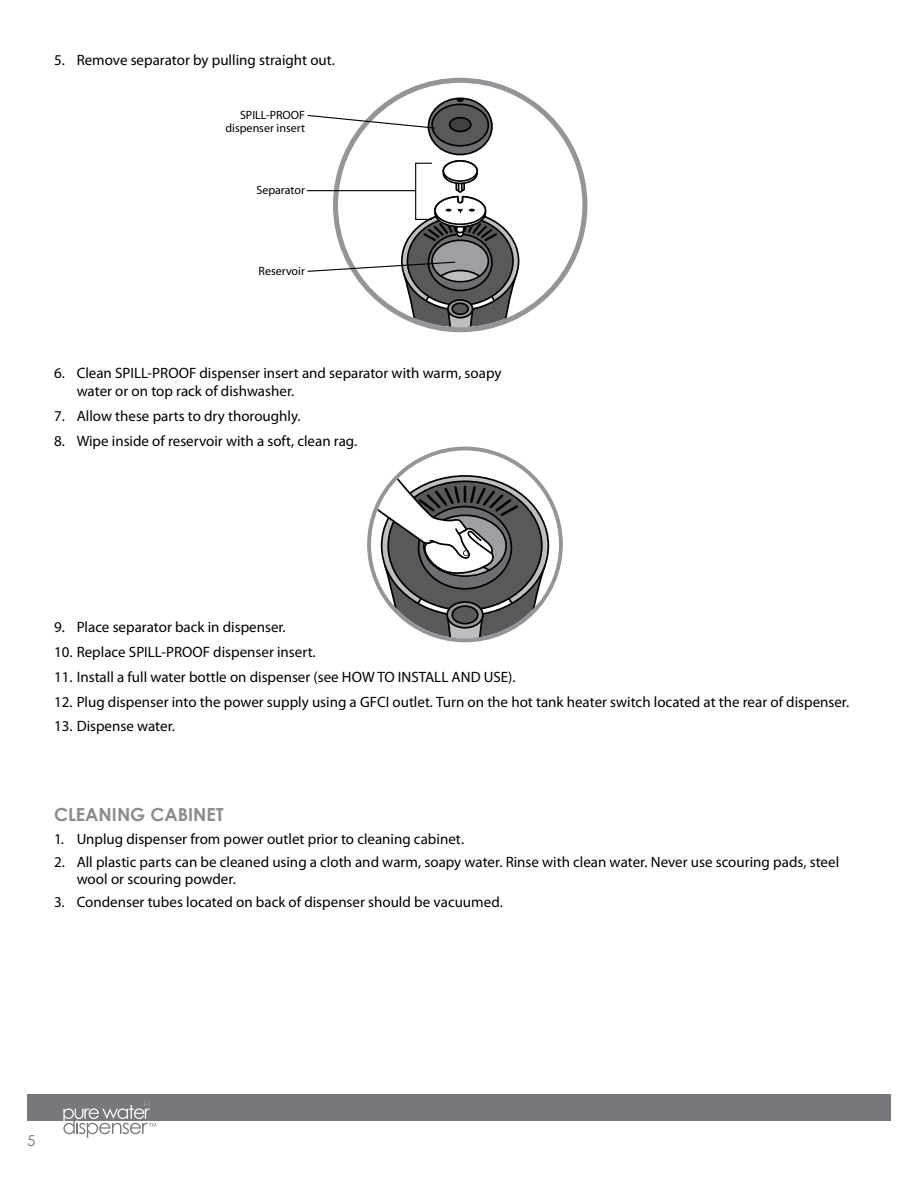
<style>
.page{position:relative;width:918px;height:1188px;background:#fff}
.page>*{position:absolute;margin:0;border:0;box-sizing:border-box;transform-origin:0 0}
.t1{font:700 18px "Century Gothic";color:#8a8c8e}
.t2{font:15px/18px "Myriad Pro";color:#000}
.t3{font:15px "Century Gothic";color:#77787b}
.t4{font:12px/13.5px "Myriad Pro";color:#000;text-align:right}
</style>
<div class="page">
<div style="left:27px;top:1094px;width:864px;height:27px;background:#77787b"></div>
<svg style="left:63px;top:1099px;width:93px;height:39px"></svg>
<svg style="left:428px;top:98px;width:64px;height:57px"></svg>
<div style="left:428px;top:97px;width:65px;height:58px;border:2px solid #000;border-radius:50%"></div>
<div style="left:432px;top:104px;width:56px;height:42px;background:#58595b;border-radius:50%"></div>
<div style="left:431px;top:104px;width:58px;height:43px;border:2px solid #000;border-radius:50%"></div>
<div style="left:450px;top:118px;width:21px;height:13px;background:#414042;border-radius:50%"></div>
<div style="left:449px;top:117px;width:23px;height:15px;border:2px solid #000;border-radius:50%"></div>
<svg style="left:456px;top:99px;width:8px;height:3px"></svg>
<svg style="left:307px;top:114px;width:129px;height:15px"></svg>
<svg style="left:306px;top:159px;width:213px;height:168px"></svg>
<svg style="left:371px;top:450px;width:179px;height:188px"></svg>
<div style="left:367px;top:447px;width:196px;height:195px;border:4px solid #939598;border-radius:50%"></div>
<p class="t2" style="left:54px;top:51px;width:282px">5. Remove separator by pulling straight out.</p>
<p class="t4" style="left:226px;top:108px;width:81px">SPILL-PROOF dispenser insert</p>
<p class="t4" style="left:256px;top:183px;width:50px">Separator</p>
<p class="t4" style="left:259px;top:264px;width:48px">Reservoir</p>
<p class="t2" style="left:77px;top:364px;width:426px;text-indent:-23px">6. Clean SPILL-PROOF dispenser insert and separator with warm, soapy water or on top rack of dishwasher.</p>
<p class="t2" style="left:54px;top:406px;width:248px">7. Allow these parts to dry thoroughly.</p>
<p class="t2" style="left:54px;top:431px;width:305px">8. Wipe inside of reservoir with a soft, clean rag.</p>
<p class="t2" style="left:54px;top:618px;width:233px">9. Place separator back in dispenser.</p>
<p class="t2" style="left:54px;top:643px;width:263px">10. Replace SPILL-PROOF dispenser insert.</p>
<p class="t2" style="left:54px;top:667px;width:463px">11. Install a full water bottle on dispenser (see HOW TO INSTALL AND USE).</p>
<p class="t2" style="left:54px;top:692px;width:797px">12. Plug dispenser into the power supply using a GFCI outlet. Turn on the hot tank heater switch located at the rear of dispenser.</p>
<p class="t2" style="left:54px;top:717px;width:122px">13. Dispense water.</p>
<p class="t1" style="left:54px;top:803px;width:171px">CLEANING CABINET</p>
<p class="t2" style="left:54px;top:830px;width:412px">1. Unplug dispenser from power outlet prior to cleaning cabinet.</p>
<p class="t2" style="left:77px;top:854px;width:764px;line-height:16.5px;text-indent:-23px">2. All plastic parts can be cleaned using a cloth and warm, soapy water. Rinse with clean water. Never use scouring pads, steel wool or scouring powder.</p>
<p class="t2" style="left:54px;top:893px;width:450px">3. Condenser tubes located on back of dispenser should be vacuumed.</p>
<p class="t3" style="left:27px;top:1132px;width:10px">5</p>
</div>
